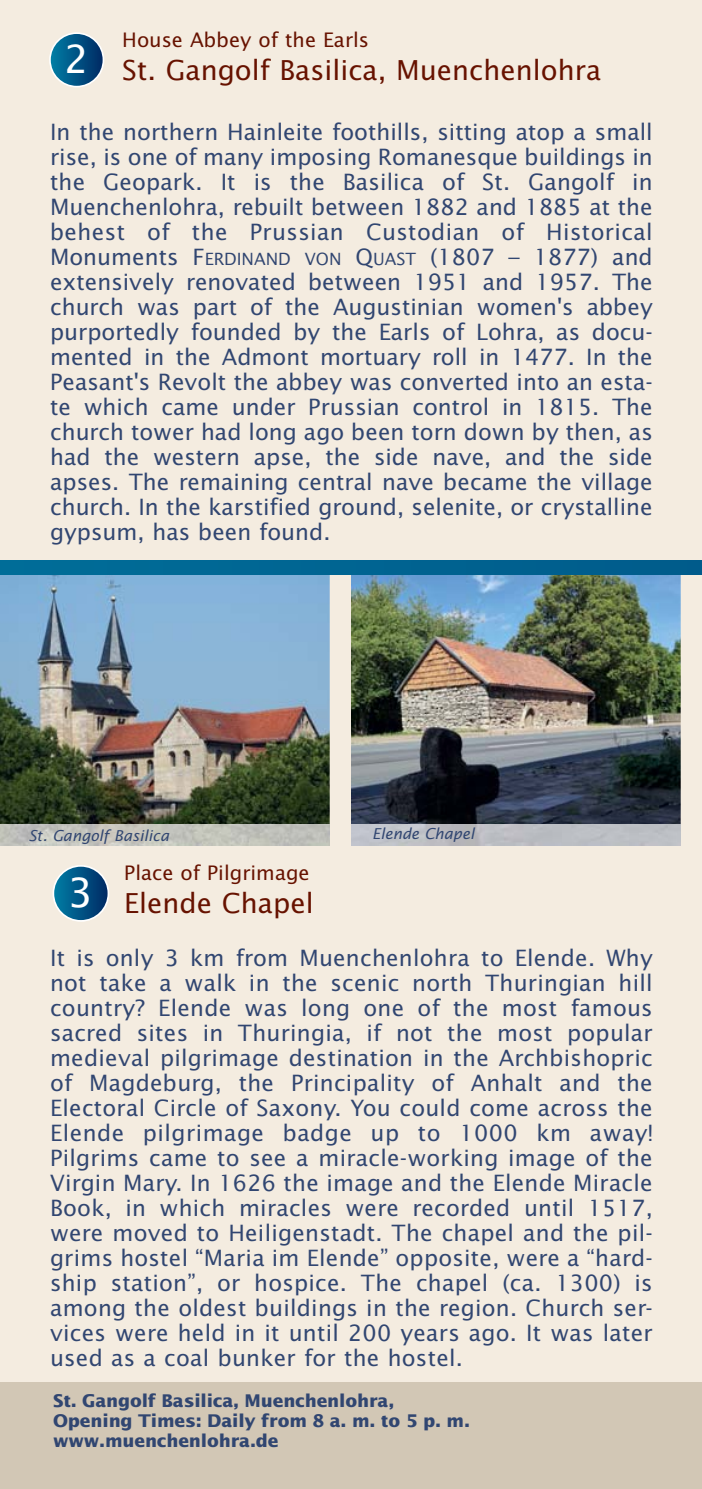
<style>
.page{position:relative;width:702px;height:1489px;background:#fff}
.page>*{position:absolute;margin:0;border:0;box-sizing:border-box;transform-origin:0 0}
.t1{font:27.5px "Lucida Sans Std";color:#671200}
.t2{font:22.5px/25px "Lucida Sans Std";letter-spacing:.005em;color:#314671;text-align:justify}
.t3{font:20px "Lucida Sans Std";color:#671200}
.t4{font:700 17.5px/20px "Lucida Sans";letter-spacing:-.01em;color:#314671}
.t5{font:italic 15px "Lucida Sans Std";color:#314671}
.s1{font-size:17px}
</style>
<div class="page">
<div style="left:0;top:0;width:702px;height:1488px;background:#f4ece0"></div>
<div style="left:0;top:1382px;width:702px;height:106px;background:#d2c7b5"></div>
<svg style="left:50px;top:33px;width:53px;height:54px;background:#095a89"></svg>
<div style="left:49px;top:32px;width:55px;height:55px;border:2px solid #fff;border-radius:50%"></div>
<img style="left:0;top:574px;width:330px;height:250px">
<img style="left:0;top:824px;width:330px;height:21px">
<img style="left:351px;top:574px;width:329px;height:250px">
<div style="left:0;top:560px;width:702px;height:14px;background:#006592"></div>
<svg style="left:53px;top:865px;width:55px;height:55px;background:#095989"></svg>
<div style="left:52px;top:865px;width:57px;height:56px;border:2px solid #fff;border-radius:50%"></div>
<p class="t3" style="left:122px;top:32px;width:248px">House Abbey of the Earls</p>
<p class="t1" style="left:64px;top:59px;width:538px"><sup>2</sup> St. Gangolf Basilica, Muenchenlohra</p>
<p class="t2" style="left:50px;top:121px;width:604px">In the northern Hainleite foothills, sitting atop a small rise, is one of many imposing Romanesque buildings in the Geopark. It is the Basilica of St. Gangolf in Muenchenlohra, rebuilt between 1882 and 1885 at the behest of the Prussian Custodian of Historical Monuments F<span class="s1">ERDINAND VON</span> Q<span class="s1">UAST</span> (1807 – 1877) and extensively renovated between 1951 and 1957. The church was part of the Augustinian women's abbey purportedly founded by the Earls of Lohra, as docu&shy;mented in the Admont mortuary roll in 1477. In the Peasant's Revolt the abbey was converted into an esta&shy;te which came under Prussian control in 1815. The church tower had long ago been torn down by then, as had the western apse, the side nave, and the side apses. The remaining central nave became the village church. In the karstified ground, selenite, or crystalline gypsum, has been found.</p>
<p class="t5" style="left:28px;top:829px;width:142px">St. Gangolf Basilica</p>
<p class="t5" style="left:372px;top:827px;width:104px">Elende Chapel</p>
<p class="t3" style="left:124px;top:864px;width:187px">Place of Pilgrimage</p>
<p class="t1" style="left:68px;top:892px;width:247px"><sup>3</sup> Elende Chapel</p>
<p class="t2" style="left:50px;top:946px;width:604px">It is only 3 km from Muenchenlohra to Elende. Why not take a walk in the scenic north Thuringian hill country? Elende was long one of the most famous sacred sites in Thuringia, if not the most popular medieval pilgrimage destination in the Archbishopric of Magdeburg, the Principality of Anhalt and the Electoral Circle of Saxony. You could come across the Elende pilgrimage badge up to 1000 km away!<br>Pilgrims came to see a miracle-working image of the Virgin Mary. In 1626 the image and the Elende Miracle Book, in which miracles were recorded until 1517, were moved to Heiligenstadt. The chapel and the pil&shy;grims hostel “Maria im Elende” opposite, were a “hard&shy;ship station”, or hospice. The chapel (ca. 1300) is among the oldest buildings in the region. Church ser&shy;vices were held in it until 200 years ago. It was later used as a coal bunker for the hostel.</p>
<p class="t4" style="left:53px;top:1391px;width:418px">St. Gangolf Basilica, Muenchenlohra,<br>Opening Times: Daily from 8 a. m. to 5 p. m. www.muenchenlohra.de</p>
</div>
